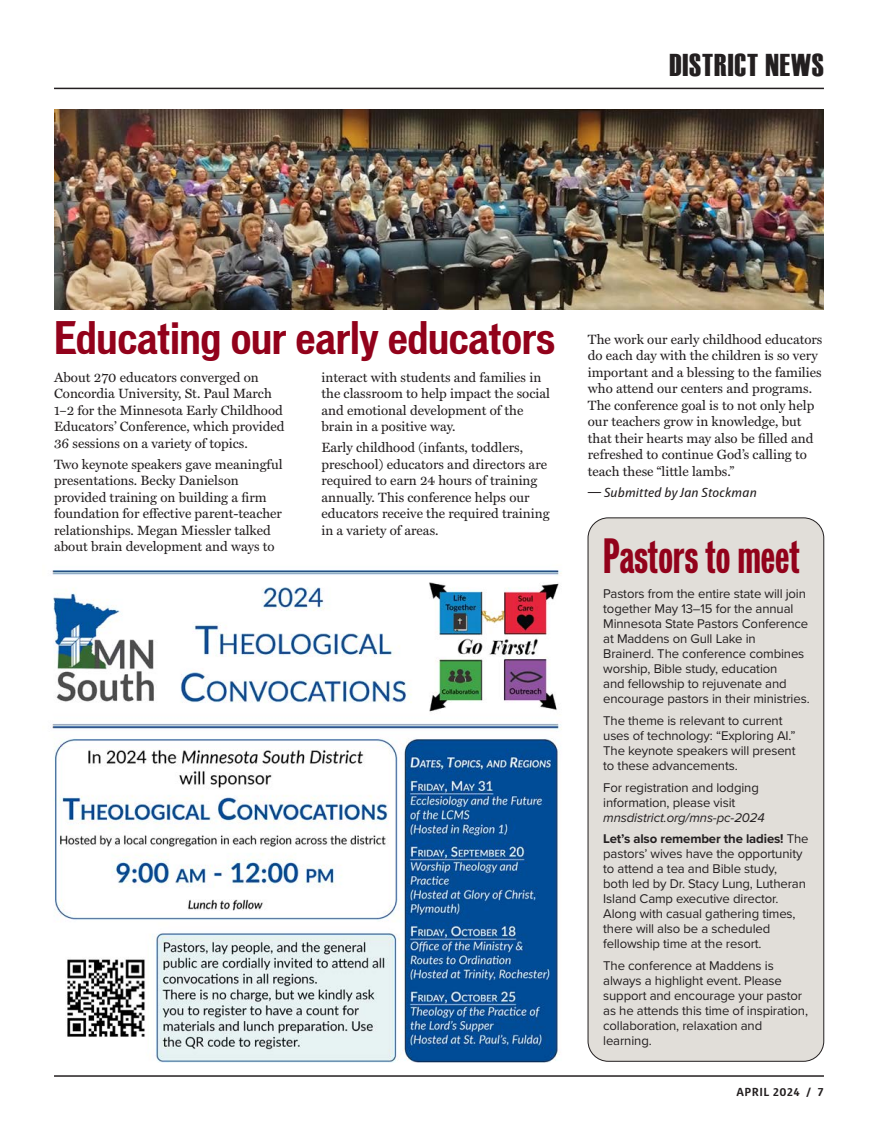
<style>
.page{position:relative;width:878px;height:1141px;background:#fff}
.page>*{position:absolute;margin:0;border:0;box-sizing:border-box;transform-origin:0 0}
.Submissions_Body_Text{font:45px "Vonnes Exbold Comp";color:#92021b}
.Submissions_Body_Text-2{font:700 condensed 42.75px "Vonnes";letter-spacing:-.01em;color:#92021b}
.Interior_Header_Bar_Left{font:31.5px "Haettenschweiler";letter-spacing:.03em;color:#231f20}
.Submissions_Body_Text-3{font:13.5px/16.5px "Miller Text";color:#231f20}
.Submissions_Body_Text-4{font:italic 13.5px "Haptic";color:#231f20}
.Submissions_Body_Text-5{font:13.2px/15px "Proxima Nova";letter-spacing:-.01em;color:#231f20}
.t1{font:700 12px "Haptic";letter-spacing:.04em;color:#231f20}
.s1{font-style:italic}
.s2{font-weight:700}
</style>
<div class="page">
<hr style="left:54px;top:1075px;width:770px;height:2px;background:#231f20">
<hr style="left:54px;top:88px;width:770px;height:1px;background:#231f20">
<img style="left:52px;top:570px;width:510px;height:493px">
<img style="left:54px;top:109px;width:770px;height:200px">
<div style="left:588px;top:518px;width:235px;height:543px;background:#e1ded9;border-radius:20px"></div>
<div style="left:588px;top:518px;width:236px;height:543px;border:1px solid #231f20;border-radius:20px"></div>
<p class="Interior_Header_Bar_Left" style="left:669px;top:47px;width:156px">DISTRICT NEWS</p>
<p class="Submissions_Body_Text-2" style="left:54px;top:312px;width:502px">Educating our early educators</p>
<p class="Submissions_Body_Text-3" style="left:54px;top:369px;width:232px">About 270 educators converged on Concordia University, St. Paul March 1–2 for the Minnesota Early Childhood Educators’ Conference, which provided 36 sessions on a variety of topics.</p>
<p class="Submissions_Body_Text-3" style="left:54px;top:456px;width:230px">Two keynote speakers gave meaningful presentations. Becky Danielson provided training on building a firm foundation for effective parent-teacher relationships. Megan Miessler talked about brain development and ways to</p>
<p class="Submissions_Body_Text-3" style="left:321px;top:369px;width:230px">interact with students and families in the classroom to help impact the social and emotional development of the brain in a positive way.</p>
<p class="Submissions_Body_Text-3" style="left:321px;top:439px;width:230px">Early childhood (infants, toddlers, preschool) educators and directors are required to earn 24 hours of training annually. This conference helps our educators receive the required training in a variety of areas.</p>
<p class="Submissions_Body_Text-3" style="left:588px;top:331px;width:236px">The work our early childhood educators do each day with the children is so very important and a blessing to the families who attend our centers and programs.<br>The conference goal is to not only help our teachers grow in knowledge, but that their hearts may also be filled and refreshed to continue God’s calling to teach these “little lambs.”</p>
<p class="Submissions_Body_Text-4" style="left:588px;top:484px;width:171px">— Submitted by Jan Stockman</p>
<p class="Submissions_Body_Text" style="left:603px;top:528px;width:198px">Pastors to meet</p>
<p class="Submissions_Body_Text-5" style="left:603px;top:585px;width:208px">Pastors from the entire state will join together May 13–15 for the annual Minnesota State Pastors Conference at Maddens on Gull Lake in Brainerd. The conference combines worship, Bible study, education<br>and fellowship to rejuvenate and encourage pastors in their ministries.</p>
<p class="Submissions_Body_Text-5" style="left:603px;top:712px;width:194px">The theme is relevant to current uses of technology: “Exploring AI.”<br>The keynote speakers will present to these advancements.</p>
<p class="Submissions_Body_Text-5" style="left:603px;top:779px;width:163px">For registration and lodging information, please visit <span class="s1">mnsdistrict.org/mns-pc-2024</span></p>
<p class="Submissions_Body_Text-5" style="left:603px;top:831px;width:207px"><span class="s2">Let’s also remember the ladies!</span> The pastors’ wives have the opportunity to attend a tea and Bible study,<br>both led by Dr. Stacy Lung, Lutheran Island Camp executive director.<br>Along with casual gathering times, there will also be a scheduled fellowship time at the resort.</p>
<p class="Submissions_Body_Text-5" style="left:603px;top:957px;width:206px">The conference at Maddens is always a highlight event. Please support and encourage your pastor as he attends this time of inspiration, collaboration, relaxation and learning.</p>
<p class="t1" style="left:736px;top:1084px;width:89px">APRIL 2024 / 7</p>
</div>
